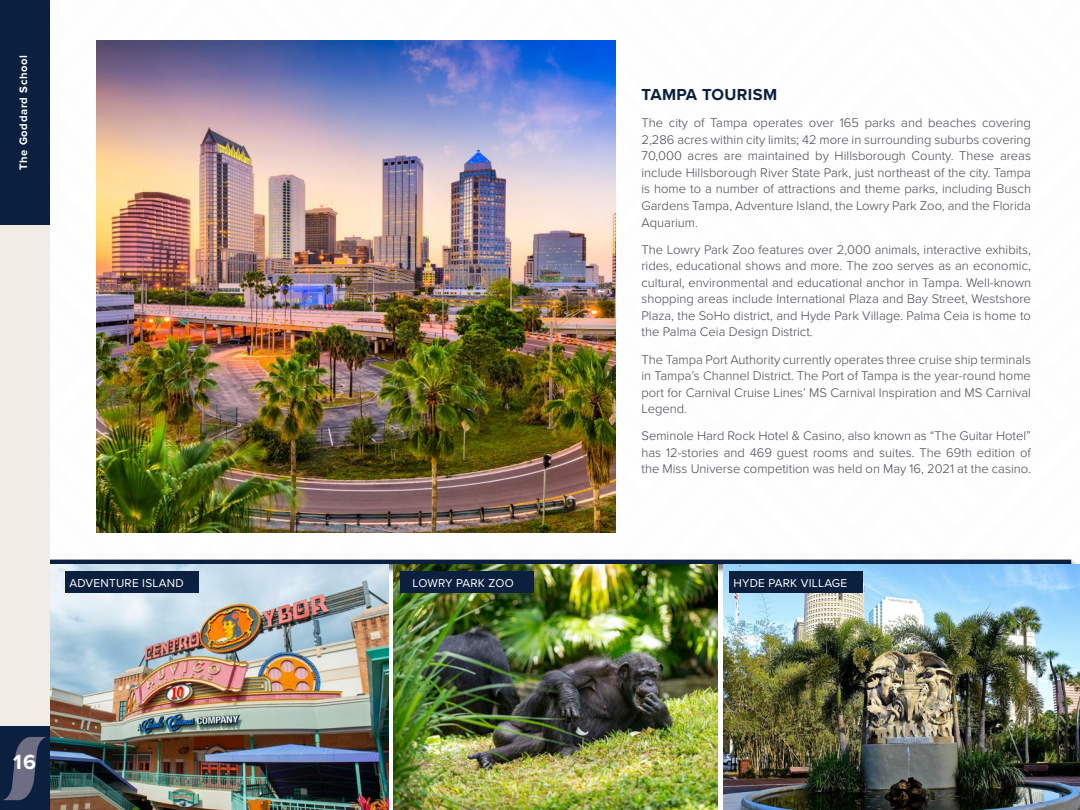
<style>
.page{position:relative;width:1080px;height:810px;background:#fff}
.page>*{position:absolute;margin:0;border:0;box-sizing:border-box;transform-origin:0 0}
.t1{font:700 21.25px "Proxima Nova";color:#fff}
.t2{font:700 16.5px "Proxima Nova";letter-spacing:.02em;color:#0a203e}
.t3{font:300 13px/16.5px "Proxima Nova";color:#434a4f;text-align:justify}
.t4{font:11.75px "Proxima Nova";letter-spacing:.02em;color:#fff}
.t5{font:700 11.25px "Proxima Nova";letter-spacing:.06em;color:#fff}
</style>
<div class="page">
<div style="left:41px;top:558px;width:1038px;height:17px;background:#000;opacity:.7"></div>
<hr style="left:45px;top:560px;width:1026px;height:4px;background:#0a203e">
<img style="left:49px;top:564px;width:339px;height:246px">
<img style="left:394px;top:564px;width:324px;height:246px">
<img style="left:723px;top:564px;width:357px;height:246px">
<div style="left:65px;top:571px;width:134px;height:22px;background:#0a203e"></div>
<div style="left:400px;top:571px;width:134px;height:22px;background:#0a203e"></div>
<div style="left:729px;top:571px;width:134px;height:22px;background:#0a203e"></div>
<img style="left:96px;top:41px;width:519px;height:492px">
<div style="left:0;top:726px;width:49px;height:84px;background:#0a203e"></div>
<svg style="left:3px;top:737px;width:44px;height:63px"></svg>
<div style="left:0;top:225px;width:49px;height:501px;background:#f1ece6"></div>
<div style="left:0;top:0;width:49px;height:225px;background:#0a203e"></div>
<p class="t5" style="left:15px;top:170px;width:117px;rotate:-90deg">The Goddard School</p>
<p class="t2" style="left:641px;top:82px;width:137px">TAMPA TOURISM</p>
<p class="t3" style="left:641px;top:114px;width:391px">The city of Tampa operates over 165 parks and beaches covering 2,286 acres within city limits; 42 more in surrounding suburbs covering 70,000 acres are maintained by Hillsborough County. These areas include Hillsborough River State Park, just northeast of the city. Tampa is home to a number of attractions and theme parks, including Busch Gardens Tampa, Adventure Island, the Lowry Park Zoo, and the Florida Aquarium.</p>
<p class="t3" style="left:641px;top:240px;width:391px">The Lowry Park Zoo features over 2,000 animals, interactive exhibits, rides, educational shows and more. The zoo serves as an economic, cultural, environmental and educational anchor in Tampa. Well-known shopping areas include International Plaza and Bay Street, Westshore Plaza, the SoHo district, and Hyde Park Village. Palma Ceia is home to the Palma Ceia Design District.</p>
<p class="t3" style="left:641px;top:350px;width:391px">The Tampa Port Authority currently operates three cruise ship terminals in Tampa’s Channel District. The Port of Tampa is the year-round home port for Carnival Cruise Lines’ MS Carnival Inspiration and MS Carnival Legend.</p>
<p class="t3" style="left:641px;top:427px;width:391px">Seminole Hard Rock Hotel &amp; Casino, also known as “The Guitar Hotel” has 12-stories and 469 guest rooms and suites. The 69th edition of the Miss Universe competition was held on May 16, 2021 at the casino.</p>
<p class="t4" style="left:69px;top:574px;width:116px">ADVENTURE ISLAND</p>
<p class="t4" style="left:412px;top:574px;width:103px">LOWRY PARK ZOO</p>
<p class="t4" style="left:734px;top:574px;width:115px">HYDE PARK VILLAGE</p>
<h1 class="t1" style="left:13px;top:746px;width:24px">16</h1>
</div>
